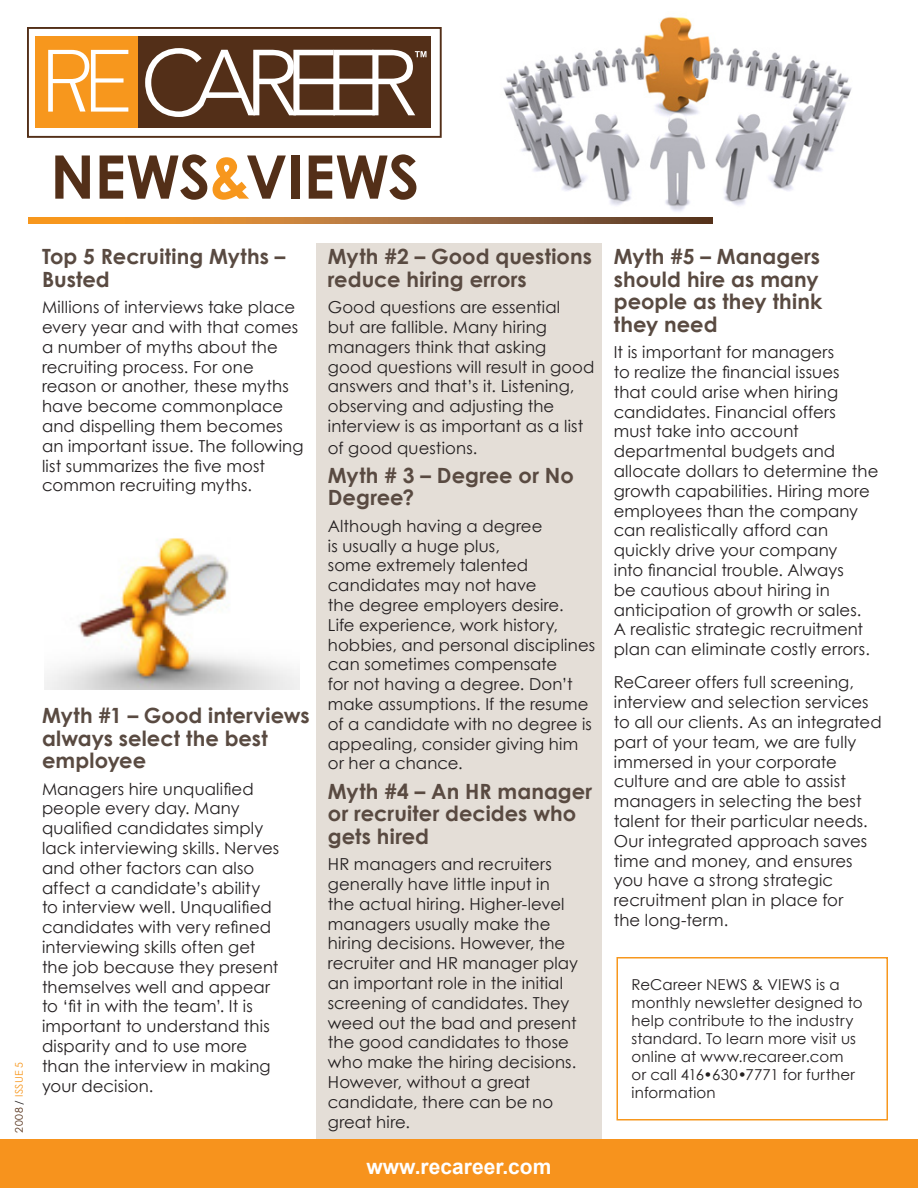
<style>
.page{position:relative;width:918px;height:1188px;background:#fff}
.page>*{position:absolute;margin:0;border:0;box-sizing:border-box;transform-origin:0 0}
.t1{font:700 60.15px "Century Gothic";letter-spacing:-.005em;color:#532f18}
.t2{font:700 21px/22.5px "Century Gothic";letter-spacing:.005em;color:#594a41}
.t3{font:700 21px "Arial";color:#fff}
.t4{font:16.5px/19.8px "Century Gothic";letter-spacing:.01em;color:#231f20}
.t5{font:15px/18px "Century Gothic";letter-spacing:.015em;color:#231f20}
.t6{font:10.5px "Century Gothic";letter-spacing:.04em;color:#f7971d}
.s1{color:#f7971d}
.s2{color:#532f18}
.s3{color:#231f20}
</style>
<div class="page">
<img style="left:478px;top:17px;width:374px;height:207px">
<div style="left:316px;top:243px;width:286px;height:907px;background:#e4ded7"></div>
<div style="left:616px;top:957px;width:272px;height:163px;border:2px solid #f7971d"></div>
<div style="left:0;top:1140px;width:918px;height:48px;background:#f7931d"></div>
<img style="left:45px;top:538px;width:254px;height:151px">
<div style="left:27px;top:27px;width:415px;height:111px;border:2px solid #532f18"></div>
<div style="left:35px;top:37px;width:104px;height:91px;background:#f7971d"></div>
<div style="left:139px;top:37px;width:292px;height:91px;background:#532f18"></div>
<svg style="left:48px;top:50px;width:80px;height:62px"></svg>
<svg style="left:145px;top:48px;width:282px;height:69px"></svg>
<svg style="left:28px;top:217px;width:684px;height:6px;background:#b27332"></svg>
<p class="t1" style="left:50px;top:139px;width:371px">NEWS<span class="s1">&amp;</span>VIEWS</p>
<p class="t2" style="left:42px;top:245px;width:245px">Top 5 Recruiting Myths –<br>Busted</p>
<p class="t4" style="left:42px;top:297px;width:263px">Millions of interviews take place every year and with that comes a number of myths about the recruiting process. For one reason or another, these myths have become commonplace and dispelling them becomes an important issue. The following list summarizes the five most common recruiting myths.</p>
<p class="t6" style="left:13px;top:1132px;width:72px;rotate:-90deg"><span class="s2">2008</span> <span class="s3">/</span> ISSUE 5</p>
<p class="t2" style="left:42px;top:704px;width:269px">Myth #1 – Good interviews always select the best employee</p>
<p class="t4" style="left:42px;top:779px;width:239px">Managers hire unqualified people every day. Many qualified candidates simply lack interviewing skills. Nerves and other factors can also affect a candidate’s ability to interview well. Unqualified candidates with very refined interviewing skills often get the job because they present themselves well and appear to ‘fit in with the team’. It is important to understand this disparity and to use more than the interview in making your decision.</p>
<p class="t2" style="left:328px;top:245px;width:266px">Myth #2 – Good questions reduce hiring errors</p>
<p class="t4" style="left:328px;top:297px;width:268px">Good questions are essential<br>but are fallible. Many hiring managers think that asking good questions will result in good answers and that’s it. Listening, observing and adjusting the interview is as important as a list</p>
<p class="t4" style="left:328px;top:437px;width:151px">of good questions.</p>
<p class="t2" style="left:328px;top:463px;width:248px">Myth # 3 – Degree or No<br>Degree?</p>
<p class="t4" style="left:328px;top:516px;width:269px">Although having a degree<br>is usually a huge plus,<br>some extremely talented candidates may not have<br>the degree employers desire.<br>Life experience, work history, hobbies, and personal disciplines can sometimes compensate<br>for not having a degree. Don’t make assumptions. If the resume of a candidate with no degree is appealing, consider giving him or her a chance.</p>
<p class="t2" style="left:328px;top:779px;width:266px">Myth #4 – An HR manager or recruiter decides who gets hired</p>
<p class="t4" style="left:328px;top:854px;width:252px">HR managers and recruiters generally have little input in the actual hiring. Higher-level managers usually make the hiring decisions. However, the recruiter and HR manager play an important role in the initial screening of candidates. They weed out the bad and present the good candidates to those who make the hiring decisions.<br>However, without a great candidate, there can be no great hire.</p>
<p class="t3" style="left:367px;top:1155px;width:186px">www.recareer.com</p>
<p class="t2" style="left:614px;top:245px;width:210px">Myth #5 – Managers should hire as many people as they think they need</p>
<p class="t4" style="left:614px;top:342px;width:266px">It is important for managers<br>to realize the financial issues<br>that could arise when hiring candidates. Financial offers<br>must take into account departmental budgets and allocate dollars to determine the growth capabilities. Hiring more employees than the company can realistically afford can quickly drive your company<br>into financial trouble. Always<br>be cautious about hiring in anticipation of growth or sales.<br>A realistic strategic recruitment plan can eliminate costly errors.</p>
<p class="t4" style="left:614px;top:672px;width:269px">ReCareer offers full screening, interview and selection services to all our clients. As an integrated part of your team, we are fully immersed in your corporate culture and are able to assist managers in selecting the best talent for their particular needs.<br>Our integrated approach saves time and money, and ensures you have a strong strategic recruitment plan in place for<br>the long-term.</p>
<p class="t5" style="left:632px;top:976px;width:233px">ReCareer NEWS &amp; VIEWS is a monthly newsletter designed to help contribute to the industry standard. To learn more visit us online at www.recareer.com<br>or call 416•630•7771 for further information</p>
</div>
